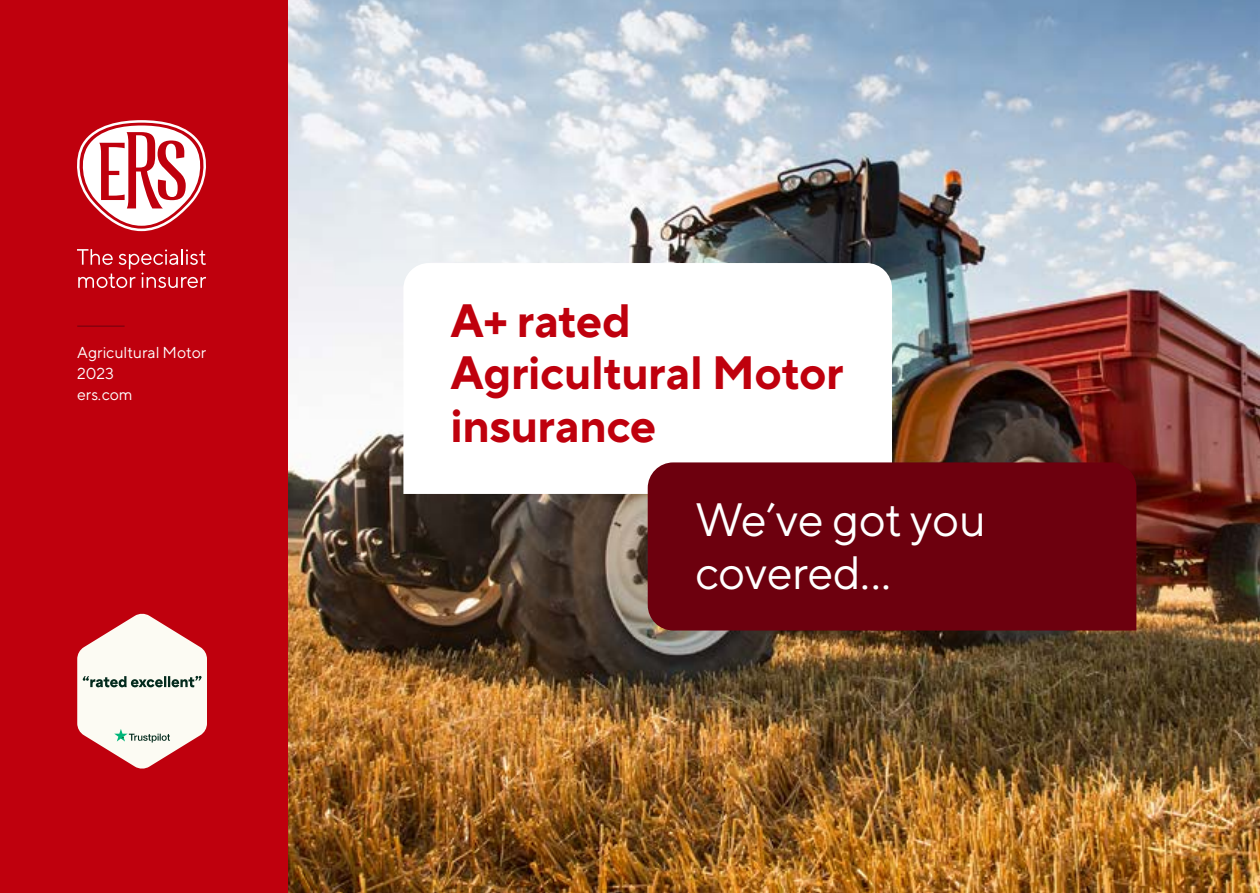
<style>
.page{position:relative;width:1260px;height:893px;background:#fff}
.page>*{position:absolute;margin:0;border:0;box-sizing:border-box;transform-origin:0 0}
.t1{font:700 46.5px/52.5px "TT Norms Pro";letter-spacing:-.01em;color:#bf000d}
.t2{font:46.5px/52.5px "TT Norms Pro";letter-spacing:-.01em;color:#fff}
.t3{font:15.75px/21px "TT Norms Pro";color:#fff}
</style>
<div class="page">
<img style="left:287px;top:0;width:973px;height:892px">
<div style="left:0;top:0;width:287px;height:892px;background:#bf000d"></div>
<svg style="left:77px;top:613px;width:130px;height:156px"></svg>
<svg style="left:403px;top:263px;width:489px;height:231px"></svg>
<div style="left:648px;top:462px;width:488px;height:168px;background:#6d000e"></div>
<svg style="left:77px;top:120px;width:129px;height:111px"></svg>
<svg style="left:77px;top:249px;width:129px;height:39px"></svg>
<hr style="left:77px;top:326px;width:48px;height:1px;background:#6d000e">
<p class="t3" style="left:77px;top:340px;width:131px">Agricultural Motor<br>2023<br>ers.com</p>
<p class="t1" style="left:451px;top:291px;width:395px">A+ rated<br>Agricultural Motor insurance</p>
<p class="t2" style="left:695px;top:490px;width:292px">We’ve got you covered…</p>
</div>
